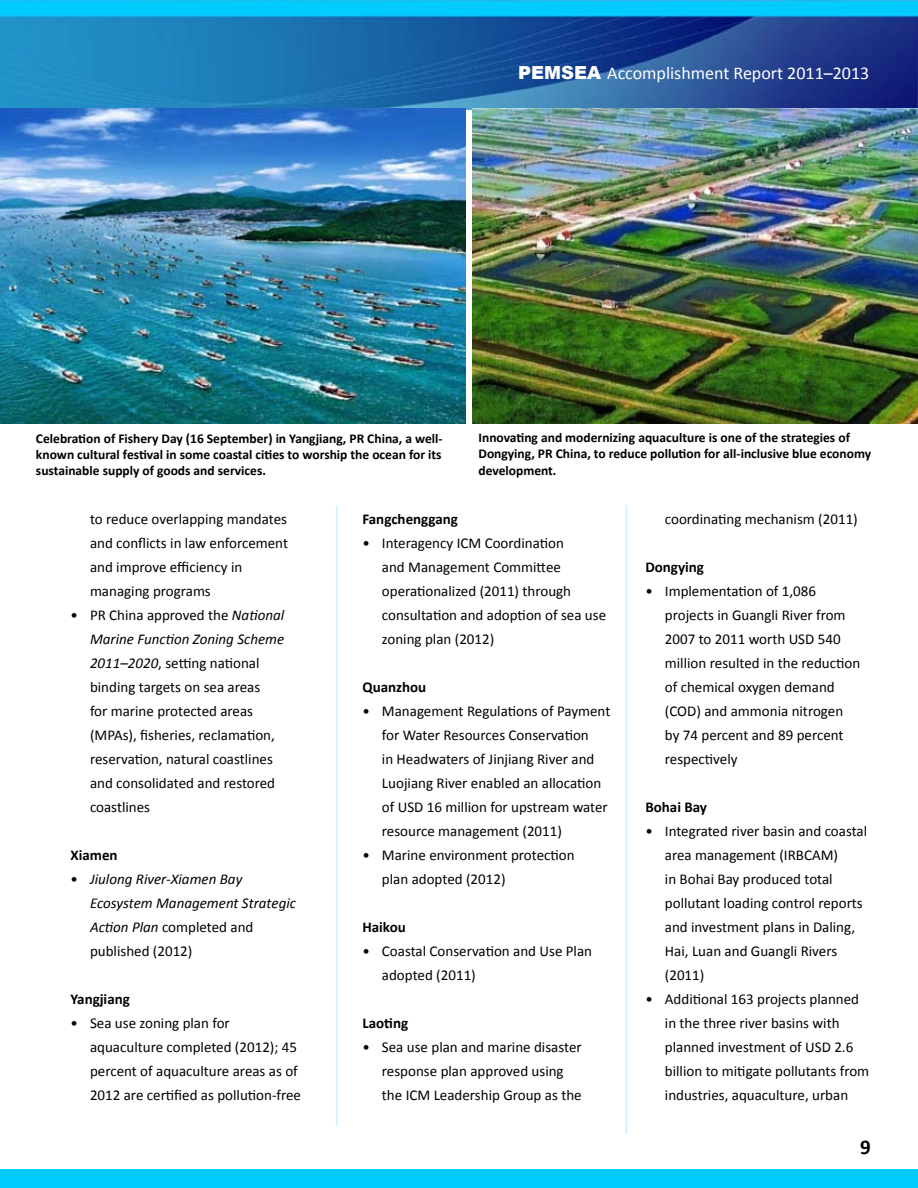
<style>
.page{position:relative;width:918px;height:1188px;background:#fff}
.page>*{position:absolute;margin:0;border:0;box-sizing:border-box;transform-origin:0 0}
.t1{font:700 21px "Calibri";color:#000}
.t2{font:18px "Calibri";color:#fff}
.t3{font:15px/24px "Calibri";color:#000}
.t4{font:italic 15px/24px "Calibri";color:#000}
.t5{font:700 15px "Calibri";color:#000}
.t6{font:700 13.5px/16.2px "Calibri";color:#000}
.s1{font-family:"Arial";font-weight:900}
.s2{font-style:italic}
.s3{font-style:normal}
</style>
<div class="page">
<div style="left:0;top:1169px;width:918px;height:19px;background:#0cf"></div>
<img style="left:0;top:0;width:918px;height:109px">
<hr style="left:917px;top:17px;width:1px;height:92px;background:#18287f">
<img style="left:472px;top:109px;width:446px;height:314px">
<img style="left:0;top:108px;width:465px;height:315px">
<hr style="left:336px;top:505px;width:1px;height:621px;background:#d1eefc">
<hr style="left:626px;top:505px;width:1px;height:629px;background:#d1eefc">
<p class="t2" style="left:518px;top:61px;width:352px"><span class="s1">PEMSEA</span> Accomplishment Report 2011–2013</p>
<p class="t6" style="left:36px;top:430px;width:408px;text-align:justify">Celebration of Fishery Day (16 September) in Yangjiang, PR China, a well&shy;known cultural festival in some coastal cities to worship the ocean for its sustainable supply of goods and services.</p>
<p class="t6" style="left:478px;top:430px;width:394px">Innovating and modernizing aquaculture is one of the strategies of<br>Dongying, PR China, to reduce pollution for all-inclusive blue economy development.</p>
<p class="t3" style="left:90px;top:507px;width:200px">to reduce overlapping mandates and conflicts in law enforcement and improve efficiency in managing programs</p>
<p class="t3" style="left:90px;top:603px;width:196px;text-indent:-20px">• PR China approved the <span class="s2">National<br>Marine Function Zoning Scheme<br>2011–2020</span>, setting national binding targets on sea areas<br>for marine protected areas (MPAs), fisheries, reclamation, reservation, natural coastlines and consolidated and restored coastlines</p>
<p class="t5" style="left:70px;top:846px;width:49px">Xiamen</p>
<p class="t4" style="left:90px;top:867px;width:208px;text-indent:-20px"><span class="s3">•</span> Jiulong River-Xiamen Bay<br>Ecosystem Management Strategic<br>Action Plan <span class="s3">completed and published (2012)</span></p>
<p class="t5" style="left:70px;top:990px;width:61px">Yangjiang</p>
<p class="t3" style="left:90px;top:1011px;width:213px;text-indent:-20px">• Sea use zoning plan for aquaculture completed (2012); 45 percent of aquaculture areas as of<br>2012 are certified as pollution-free</p>
<p class="t5" style="left:362px;top:510px;width:97px">Fangchenggang</p>
<p class="t3" style="left:382px;top:531px;width:226px;text-indent:-19px">• Interagency ICM Coordination<br>and Management Committee operationalized (2011) through consultation and adoption of sea use zoning plan (2012)</p>
<p class="t5" style="left:362px;top:678px;width:65px">Quanzhou</p>
<p class="t3" style="left:382px;top:699px;width:230px;text-indent:-19px">• Management Regulations of Payment for Water Resources Conservation<br>in Headwaters of Jinjiang River and Luojiang River enabled an allocation of USD 16 million for upstream water resource management (2011)</p>
<p class="t3" style="left:382px;top:843px;width:194px;text-indent:-19px">• Marine environment protection plan adopted (2012)</p>
<p class="t5" style="left:362px;top:918px;width:45px">Haikou</p>
<p class="t3" style="left:382px;top:939px;width:212px;text-indent:-19px">• Coastal Conservation and Use Plan adopted (2011)</p>
<p class="t5" style="left:362px;top:1014px;width:47px">Laoting</p>
<p class="t3" style="left:382px;top:1035px;width:201px;text-indent:-19px">• Sea use plan and marine disaster response plan approved using the ICM Leadership Group as the</p>
<p class="t3" style="left:665px;top:507px;width:194px">coordinating mechanism (2011)</p>
<p class="t5" style="left:645px;top:558px;width:60px">Dongying</p>
<p class="t3" style="left:665px;top:579px;width:197px;text-indent:-19px">• Implementation of 1,086 projects in Guangli River from<br>2007 to 2011 worth USD 540 million resulted in the reduction of chemical oxygen demand (COD) and ammonia nitrogen by 74 percent and 89 percent respectively</p>
<p class="t5" style="left:645px;top:798px;width:63px">Bohai Bay</p>
<p class="t3" style="left:665px;top:819px;width:204px;text-indent:-19px">• Integrated river basin and coastal area management (IRBCAM)<br>in Bohai Bay produced total pollutant loading control reports and investment plans in Daling,<br>Hai, Luan and Guangli Rivers (2011)</p>
<p class="t3" style="left:665px;top:987px;width:206px;text-indent:-19px">• Additional 163 projects planned in the three river basins with planned investment of USD 2.6 billion to mitigate pollutants from industries, aquaculture, urban</p>
<h1 class="t1" style="left:860px;top:1134px;width:12px">9</h1>
</div>
